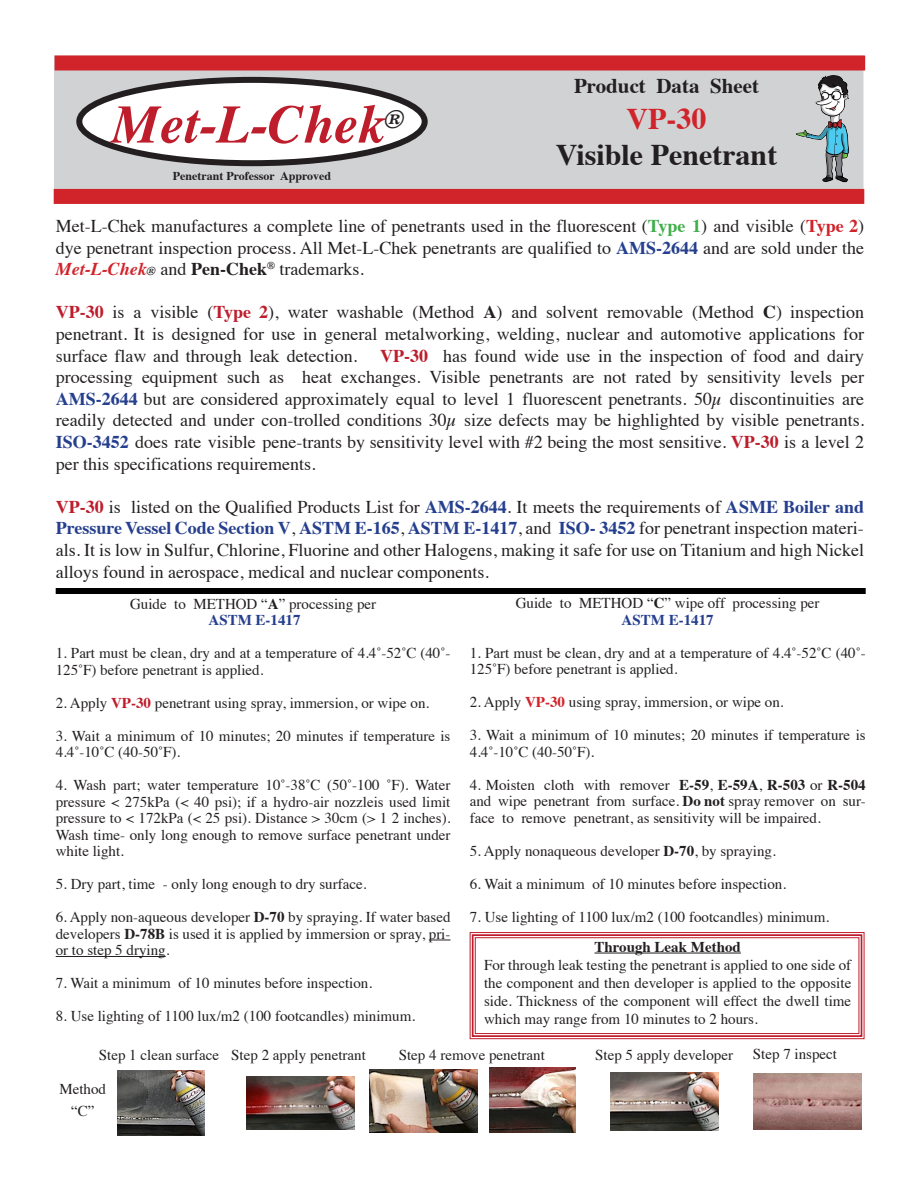
<style>
.page{position:relative;width:918px;height:1188px;background:#fff}
.page>*{position:absolute;margin:0;border:0;box-sizing:border-box;transform-origin:0 0}
.t1{font:italic 700 54px "Times";color:#be1d2c}
.t2{font:700 30px "Times";color:#231f20}
.t3{font:700 30px "Times";color:#d1232a}
.t4{font:italic 700 26.25px "Times";color:#231f20}
.t5{font:700 21px "Times";color:#231f20}
.t6{font:18px/21.6px "Times";color:#231f20;text-align:justify}
.t7{font:15px/16.5px "Times";color:#231f20}
.t8{font:700 15px "Times";color:#231f20}
.t9{font:700 12px "Times";color:#231f20}
.s1{font-weight:700;color:#40ae49}
.s2{font-weight:700;color:#d1232a}
.s3{font-weight:700;color:#253f8e}
.s4{font-weight:700;font-style:italic;color:#d1232a}
.s5{font-weight:700;font-style:italic;font-size:12px}
.s6{font-weight:700}
.s7{font-weight:700;color:#be1d2c}
</style>
<div class="page">
<div style="left:56px;top:588px;width:810px;height:6px;background:#000"></div>
<div style="left:54px;top:55px;width:809px;height:149px;background:#d1d2d4;border:1px solid #d1d2d4"></div>
<div style="left:55px;top:56px;width:810px;height:14px;background:#d1232a"></div>
<div style="left:79px;top:80px;width:346px;height:83px;background:#fff;border-radius:50%"></div>
<div style="left:76px;top:77px;width:352px;height:89px;border:6px solid #231f20;border-radius:50%"></div>
<div style="left:54px;top:189px;width:810px;height:15px;background:#d1232a"></div>
<svg style="left:429px;top:940px;width:22px;height:1px"></svg>
<hr style="left:56px;top:956px;width:110px;height:1px;background:#231f20">
<img style="left:118px;top:1071px;width:86px;height:64px">
<img style="left:247px;top:1077px;width:108px;height:52px">
<img style="left:370px;top:1069px;width:108px;height:63px">
<img style="left:490px;top:1068px;width:86px;height:64px">
<img style="left:610px;top:1072px;width:108px;height:59px">
<img style="left:754px;top:1074px;width:108px;height:55px">
<svg style="left:469px;top:932px;width:396px;height:108px"></svg>
<div style="left:472px;top:934px;width:390px;height:103px;border:2px solid #be1d2c"></div>
<div style="left:475px;top:937px;width:384px;height:97px;border:1px solid #be1d2c"></div>
<hr style="left:594px;top:953px;width:147px;height:1px;background:#231f20">
<img style="left:791px;top:74px;width:74px;height:117px">
<h1 class="t1" style="left:112px;top:74px;width:274px">Met-L-Chek</h1>
<h3 class="t4" style="left:385px;top:94px;width:21px">®</h3>
<p class="t9" style="left:173px;top:164px;width:160px">Penetrant Professor Approved</p>
<h3 class="t5" style="left:574px;top:65px;width:187px">Product Data Sheet</h3>
<h2 class="t3" style="left:627px;top:90px;width:81px">VP-30</h2>
<h2 class="t2" style="left:556px;top:126px;width:223px">Visible Penetrant</h2>
<p class="t6" style="left:56px;top:214px;width:810px">Met-L-Chek manufactures a complete line of penetrants used in the fluorescent (<span class="s1">Type 1</span>) and visible (<span class="s2">Type 2</span>) dye penetrant inspection process. All Met-L-Chek penetrants are qualified to <span class="s3">AMS-2644</span> and are sold under the <span class="s4">Met-L-Chek</span><span class="s5">®</span> and <span class="s6">Pen-Chek</span><sup>®</sup> trademarks.</p>
<p class="t6" style="left:56px;top:300px;width:810px"><span class="s7">VP-30</span> is a visible (<span class="s7">Type 2</span>), water washable (Method <span class="s6">A</span>) and solvent removable (Method <span class="s6">C</span>) inspection penetrant. It is designed for use in general metalworking, welding, nuclear and automotive applications for surface flaw and through leak detection.</p>
<p class="t6" style="left:56px;top:343px;width:810px;text-indent:324px"><span class="s7">VP-30</span> has found wide use in the inspection of food and dairy processing equipment such as heat exchanges. Visible penetrants are not rated by sensitivity levels per <span class="s3">AMS-2644</span> but are considered approximately equal to level 1 fluorescent penetrants. 50µ discontinuities are readily detected and under con-trolled conditions 30µ size defects may be highlighted by visible penetrants.<br><span class="s3">ISO-3452</span> does rate visible pene-trants by sensitivity level with #2 being the most sensitive. <span class="s7">VP-30</span> is a level 2 per this specifications requirements.</p>
<p class="t6" style="left:56px;top:494px;width:810px"><span class="s7">VP-30</span> is listed on the Qualified Products List for <span class="s3">AMS-2644</span>. It meets the requirements of <span class="s3">ASME Boiler and Pressure Vessel Code Section V</span>, <span class="s3">ASTM E-165</span>, <span class="s3">ASTM E-1417</span>, and <span class="s3">ISO- 3452</span> for penetrant inspection materi&shy;als. It is low in Sulfur, Chlorine, Fluorine and other Halogens, making it safe for use on Titanium and high Nickel alloys found in aerospace, medical and nuclear components.</p>
<p class="t7" style="left:130px;top:594px;width:248px;text-align:center">Guide to METHOD “<span class="s6">A</span>” processing per<br><span class="s3">ASTM E-1417</span></p>
<p class="t7" style="left:56px;top:644px;width:396px">1. Part must be clean, dry and at a temperature of 4.4˚-52˚C (40˚-<br>125˚F) before penetrant is applied.</p>
<p class="t7" style="left:56px;top:693px;width:375px">2. Apply <span class="s7">VP-30</span> penetrant using spray, immersion, or wipe on.</p>
<p class="t7" style="left:56px;top:726px;width:396px">3. Wait a minimum of 10 minutes; 20 minutes if temperature is<br>4.4˚-10˚C (40-50˚F).</p>
<p class="t7" style="left:56px;top:776px;width:396px;text-align:justify">4. Wash part; water temperature 10˚-38˚C (50˚-100 ˚F). Water pressure &lt; 275kPa (&lt; 40 psi); if a hydro-air nozzleis used limit pressure to &lt; 172kPa (&lt; 25 psi). Distance &gt; 30cm (&gt; 1 2 inches).<br>Wash time- only long enough to remove surface penetrant under white light.</p>
<p class="t7" style="left:56px;top:875px;width:312px">5. Dry part, time - only long enough to dry surface.</p>
<p class="t7" style="left:56px;top:908px;width:396px;text-align:justify">6. Apply non-aqueous developer <span class="s6">D-70</span> by spraying. If water based developers <span class="s6">D-78B</span> is used it is applied by immersion or spray, pri&shy;or to step 5 drying.</p>
<p class="t7" style="left:56px;top:974px;width:318px">7. Wait a minimum of 10 minutes before inspection.</p>
<p class="t7" style="left:56px;top:1007px;width:361px">8. Use lighting of 1100 lux/m2 (100 footcandles) minimum.</p>
<p class="t7" style="left:516px;top:594px;width:305px;text-align:center">Guide to METHOD “<span class="s6">C</span>” wipe off processing per<br><span class="s3">ASTM E-1417</span></p>
<p class="t7" style="left:470px;top:643px;width:397px">1. Part must be clean, dry and at a temperature of 4.4˚-52˚C (40˚-<br>125˚F) before penetrant is applied.</p>
<p class="t7" style="left:470px;top:693px;width:316px">2. Apply <span class="s2">VP-30</span> using spray, immersion, or wipe on.</p>
<p class="t7" style="left:470px;top:726px;width:397px">3. Wait a minimum of 10 minutes; 20 minutes if temperature is<br>4.4˚-10˚C (40-50˚F).</p>
<p class="t7" style="left:470px;top:775px;width:397px;text-align:justify">4. Moisten cloth with remover <span class="s6">E-59</span>, <span class="s6">E-59A</span>, <span class="s6">R-503</span> or <span class="s6">R-504 </span>and wipe penetrant from surface. <span class="s6">Do not</span> spray remover on sur&shy;face to remove penetrant, as sensitivity will be impaired.</p>
<p class="t7" style="left:470px;top:841px;width:308px">5. Apply nonaqueous developer <span class="s6">D-70</span>, by spraying.</p>
<p class="t7" style="left:470px;top:874px;width:318px">6. Wait a minimum of 10 minutes before inspection.</p>
<p class="t7" style="left:470px;top:907px;width:361px">7. Use lighting of 1100 lux/m2 (100 footcandles) minimum.</p>
<p class="t8" style="left:594px;top:933px;width:148px">Through Leak Method</p>
<p class="t7" style="left:484px;top:955px;width:369px;line-height:18px;text-align:justify">For through leak testing the penetrant is applied to one side of the component and then developer is applied to the opposite side. Thickness of the component will effect the dwell time which may range from 10 minutes to 2 hours.</p>
<p class="t7" style="left:99px;top:1046px;width:268px">Step 1 clean surface Step 2 apply penetrant</p>
<p class="t7" style="left:399px;top:1046px;width:148px">Step 4 remove penetrant</p>
<p class="t7" style="left:595px;top:1046px;width:139px">Step 5 apply developer</p>
<p class="t7" style="left:753px;top:1044px;width:86px">Step 7 inspect</p>
<p class="t7" style="left:59px;top:1077px;width:48px;line-height:21.6px;text-align:center">Method “C”</p>
</div>
